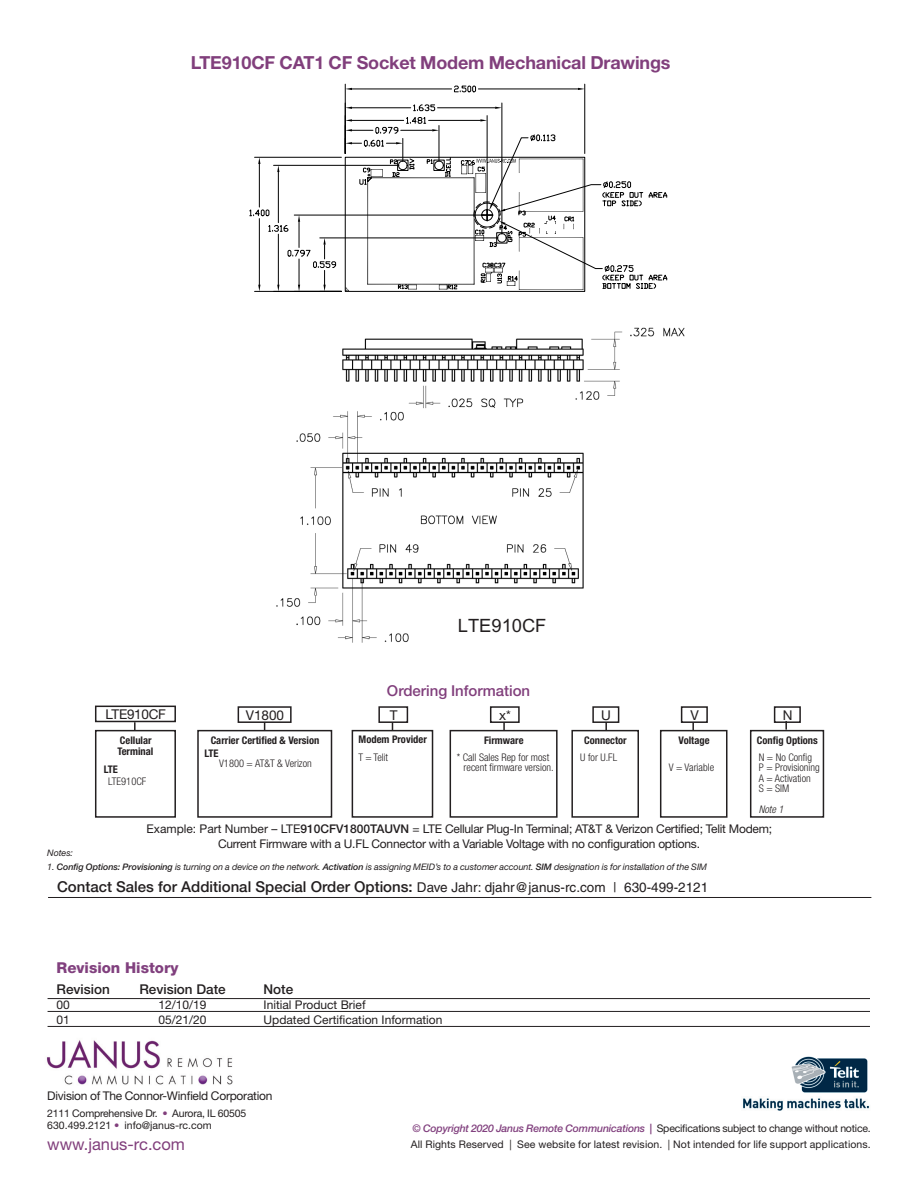
<style>
.page{position:relative;width:918px;height:1188px;background:#fff}
.page>*{position:absolute;margin:0;border:0;box-sizing:border-box;transform-origin:0 0}
.t1{font:18.3px "Arial";color:#231f20}
.Subhead_1{font:700 18px "Helvetica Neue";letter-spacing:-.01em;color:#813f7c}
.t2{font:16.5px "Helvetica Neue";color:#813f7c}
.Chart_head{font:500 15px "Helvetica Neue";color:#231f20}
.Subhead_2_Centered{font:500 15px "Helvetica Neue";color:#813f7c}
.Chart_head-2{font:800 15px "Helvetica Neue";color:#81407e}
.Body_text_9_12{font:13.65px "Helvetica Neue";color:#231f20}
.Chart_head-3{font:500 13.5px "Helvetica Neue";color:#231f20}
.Body_text_9_12-2{font:13.5px "Helvetica Neue";letter-spacing:-.02em;color:#231f20}
.Body_text_9_12-3{font:12px/15px "Helvetica Neue";letter-spacing:-.02em;color:#231f20;text-align:center}
.Chart{font:12px "Helvetica Neue";color:#231f20}
.Fine_print{font:10.5px/12px "Helvetica Neue";letter-spacing:-.02em;color:#231f20}
.Body_text_9_12-4{font:300 condensed 10.5px/12px "Helvetica Neue";color:#231f20}
.Body_text_9_12-5{font:700 condensed 10.5px/10.5px "Helvetica Neue";color:#231f20}
.Fine_print-2{font:10.5px "Helvetica Neue";color:#231f20}
.Body_text_9_12-6{font:italic 300 condensed 10.5px "Helvetica Neue";color:#231f20}
.t3{font:italic 9px "Helvetica Neue";letter-spacing:-.01em;color:#231f20}
.s1{font-weight:700}
.s2{font-weight:500}
.s3{font-family:"Helvetica";font-weight:400;font-size:13.5px}
.s4{color:#813f7c}
.s5{font-weight:500;font-style:italic;color:#81407e}
</style>
<div class="page">
<img style="left:276px;top:327px;width:409px;height:316px">
<div style="left:451px;top:615px;width:111px;height:26px;background:#fff"></div>
<hr style="left:48px;top:998px;width:822px;height:1px;background:#231f20">
<hr style="left:48px;top:1011px;width:822px;height:1px;background:#231f20">
<hr style="left:48px;top:1026px;width:822px;height:1px;background:#231f20">
<hr style="left:48px;top:897px;width:823px;height:1px;background:#231f20">
<div style="left:95px;top:730px;width:81px;height:88px;border:2px solid #231f20"></div>
<div style="left:197px;top:730px;width:135px;height:88px;border:2px solid #231f20"></div>
<div style="left:352px;top:730px;width:81px;height:88px;border:2px solid #231f20"></div>
<div style="left:571px;top:730px;width:68px;height:88px;border:2px solid #231f20"></div>
<div style="left:95px;top:706px;width:81px;height:16px;border:2px solid #231f20"></div>
<div style="left:238px;top:706px;width:54px;height:17px;border:2px solid #231f20"></div>
<div style="left:378px;top:706px;width:30px;height:17px;border:2px solid #231f20"></div>
<div style="left:592px;top:706px;width:27px;height:17px;border:2px solid #231f20"></div>
<div style="left:450px;top:730px;width:108px;height:88px;border:2px solid #231f20"></div>
<div style="left:490px;top:706px;width:30px;height:17px;border:2px solid #231f20"></div>
<svg style="left:134px;top:722px;width:2px;height:9px"></svg>
<svg style="left:503px;top:722px;width:2px;height:9px"></svg>
<svg style="left:605px;top:722px;width:2px;height:9px"></svg>
<div style="left:660px;top:730px;width:68px;height:88px;border:2px solid #231f20"></div>
<div style="left:681px;top:706px;width:27px;height:17px;border:2px solid #231f20"></div>
<svg style="left:692px;top:722px;width:2px;height:9px"></svg>
<div style="left:750px;top:730px;width:74px;height:88px;border:2px solid #231f20"></div>
<div style="left:774px;top:706px;width:27px;height:17px;border:2px solid #231f20"></div>
<svg style="left:785px;top:721px;width:2px;height:9px"></svg>
<img style="left:743px;top:1098px;width:127px;height:13px">
<img style="left:791px;top:1056px;width:77px;height:37px">
<img style="left:46px;top:1040px;width:187px;height:45px">
<hr style="left:711px;top:81px;width:1px;height:223px;background:#000">
<hr style="left:355px;top:382px;width:68px;height:1px;background:#000">
<hr style="left:355px;top:365px;width:68px;height:1px;background:#000">
<svg style="left:344px;top:83px;width:324px;height:198px"></svg>
<hr style="left:487px;top:116px;width:1px;height:95px;background:#000">
<hr style="left:502px;top:103px;width:1px;height:131px;background:#000">
<hr style="left:352px;top:108px;width:59px;height:1px;background:#000">
<hr style="left:438px;top:108px;width:57px;height:1px;background:#000">
<svg style="left:346px;top:107px;width:6px;height:2px"></svg>
<svg style="left:495px;top:107px;width:7px;height:2px"></svg>
<svg style="left:413px;top:104px;width:22px;height:7px"></svg>
<hr style="left:345px;top:84px;width:1px;height:70px;background:#000">
<hr style="left:584px;top:84px;width:1px;height:70px;background:#000">
<hr style="left:352px;top:89px;width:100px;height:1px;background:#000">
<hr style="left:478px;top:89px;width:100px;height:1px;background:#000">
<svg style="left:345px;top:88px;width:7px;height:2px"></svg>
<svg style="left:578px;top:88px;width:7px;height:2px"></svg>
<svg style="left:454px;top:86px;width:22px;height:6px"></svg>
<svg style="left:249px;top:117px;width:418px;height:175px"></svg>
<p class="Subhead_1" style="left:191px;top:52px;width:481px">LTE910CF CAT1 CF Socket Modem Mechanical Drawings</p>
<p class="t1" style="left:458px;top:615px;width:90px">LTE910CF</p>
<p class="Subhead_2_Centered" style="left:387px;top:681px;width:145px">Ordering Information</p>
<p class="Body_text_9_12-2" style="left:106px;top:706px;width:62px">LTE910CF</p>
<p class="Body_text_9_12-2" style="left:246px;top:707px;width:40px">V1800</p>
<p class="Body_text_9_12-2" style="left:390px;top:707px;width:9px">T</p>
<p class="Body_text_9_12-2" style="left:601px;top:707px;width:11px">U</p>
<p class="Body_text_9_12-5" style="left:484px;top:735px;width:41px">Firmware</p>
<p class="Body_text_9_12-4" style="left:464px;top:752px;width:91px;line-height:10.5px;text-indent:-7px">* Call Sales Rep for most recent firmware version.</p>
<p class="Body_text_9_12-2" style="left:499px;top:707px;width:13px">x*</p>
<p class="Body_text_9_12-5" style="left:359px;top:734px;width:70px">Modem Provider</p>
<p class="Body_text_9_12-4" style="left:358px;top:751px;width:31px">T = Telit</p>
<p class="Body_text_9_12-5" style="left:211px;top:735px;width:110px">Carrier Certified &amp; Version</p>
<p class="Body_text_9_12-5" style="left:204px;top:748px;width:16px">LTE</p>
<p class="Body_text_9_12-4" style="left:219px;top:757px;width:94px">V1800 = AT&amp;T &amp; Verizon</p>
<p class="Body_text_9_12-5" style="left:118px;top:735px;width:37px">Cellular<br>Terminal</p>
<p class="Body_text_9_12-4" style="left:108px;top:763px;width:40px;text-indent:-4px"><span class="s1">LTE<br></span>LTE910CF</p>
<p class="Body_text_9_12-5" style="left:584px;top:735px;width:44px">Connector</p>
<p class="Body_text_9_12-4" style="left:580px;top:751px;width:38px">U for U.FL</p>
<p class="Body_text_9_12" style="left:691px;top:707px;width:10px">V</p>
<p class="Body_text_9_12-5" style="left:679px;top:735px;width:33px">Voltage</p>
<p class="Body_text_9_12-4" style="left:669px;top:761px;width:47px">V = Variable</p>
<p class="Body_text_9_12-2" style="left:783px;top:707px;width:11px">N</p>
<p class="Body_text_9_12-5" style="left:757px;top:735px;width:63px">Config Options</p>
<p class="Body_text_9_12-4" style="left:759px;top:751px;width:55px">N = No Config</p>
<p class="Body_text_9_12-4" style="left:759px;top:761px;width:63px">P = Provisioning</p>
<p class="Body_text_9_12-4" style="left:759px;top:772px;width:54px">A = Activation</p>
<p class="Body_text_9_12-4" style="left:759px;top:782px;width:32px">S = SIM</p>
<p class="Body_text_9_12-6" style="left:759px;top:804px;width:26px">Note 1</p>
<p class="Body_text_9_12-3" style="left:146px;top:821px;width:627px">Example: Part Number – LTE<span class="s2">910CFV1800TAUVN</span> = LTE Cellular Plug-In Terminal; AT&amp;T &amp; Verizon Certified; Telit Modem;<br>Current Firmware with a U.FL Connector with a Variable Voltage with no configuration options.</p>
<p class="t3" style="left:47px;top:847px;width:27px">Notes:</p>
<p class="t3" style="left:47px;top:862px;width:661px">1. <span class="s2">Config Options: Provisioning</span> is turning on a device on the network. <span class="s2">Activation</span> is assigning MEID’s to a customer account. <span class="s2">SIM</span> designation is for installation of the SIM</p>
<p class="Chart_head" style="left:57px;top:878px;width:653px">Contact Sales for Additional Special Order Options: <span class="s3">Dave Jahr: djahr@janus-rc.com | 630-499-2121</span></p>
<p class="Chart_head-2" style="left:57px;top:958px;width:123px">Revision History</p>
<p class="Chart_head-3" style="left:57px;top:981px;width:55px">Revision</p>
<p class="Chart_head-3" style="left:139px;top:981px;width:88px">Revision Date</p>
<p class="Chart_head-3" style="left:264px;top:981px;width:31px">Note</p>
<p class="Chart" style="left:57px;top:997px;width:15px">00</p>
<p class="Chart" style="left:159px;top:997px;width:50px">12/10/19</p>
<p class="Chart" style="left:264px;top:997px;width:104px">Initial Product Brief</p>
<p class="Chart" style="left:57px;top:1012px;width:15px">01</p>
<p class="Chart" style="left:159px;top:1012px;width:50px">05/21/20</p>
<p class="Chart" style="left:264px;top:1012px;width:180px">Updated Certification Information</p>
<p class="Body_text_9_12-3" style="left:47px;top:1088px;width:227px">Division of The Connor-Winfield Corporation</p>
<p class="Fine_print" style="left:47px;top:1107px;width:200px">2111 Comprehensive Dr. <span class="s4">•</span> Aurora, IL 60505<br>630.499.2121 <span class="s4">•</span> info@janus-rc.com</p>
<p class="t2" style="left:47px;top:1134px;width:139px">www.janus-rc.com</p>
<p class="Fine_print" style="left:412px;top:1122px;width:460px"><span class="s5">© Copyright 2020 Janus Remote Communications |</span> Specifications subject to change without notice.</p>
<p class="Fine_print-2" style="left:411px;top:1138px;width:461px">All Rights Reserved | See website for latest revision. | Not intended for life support applications.</p>
</div>
